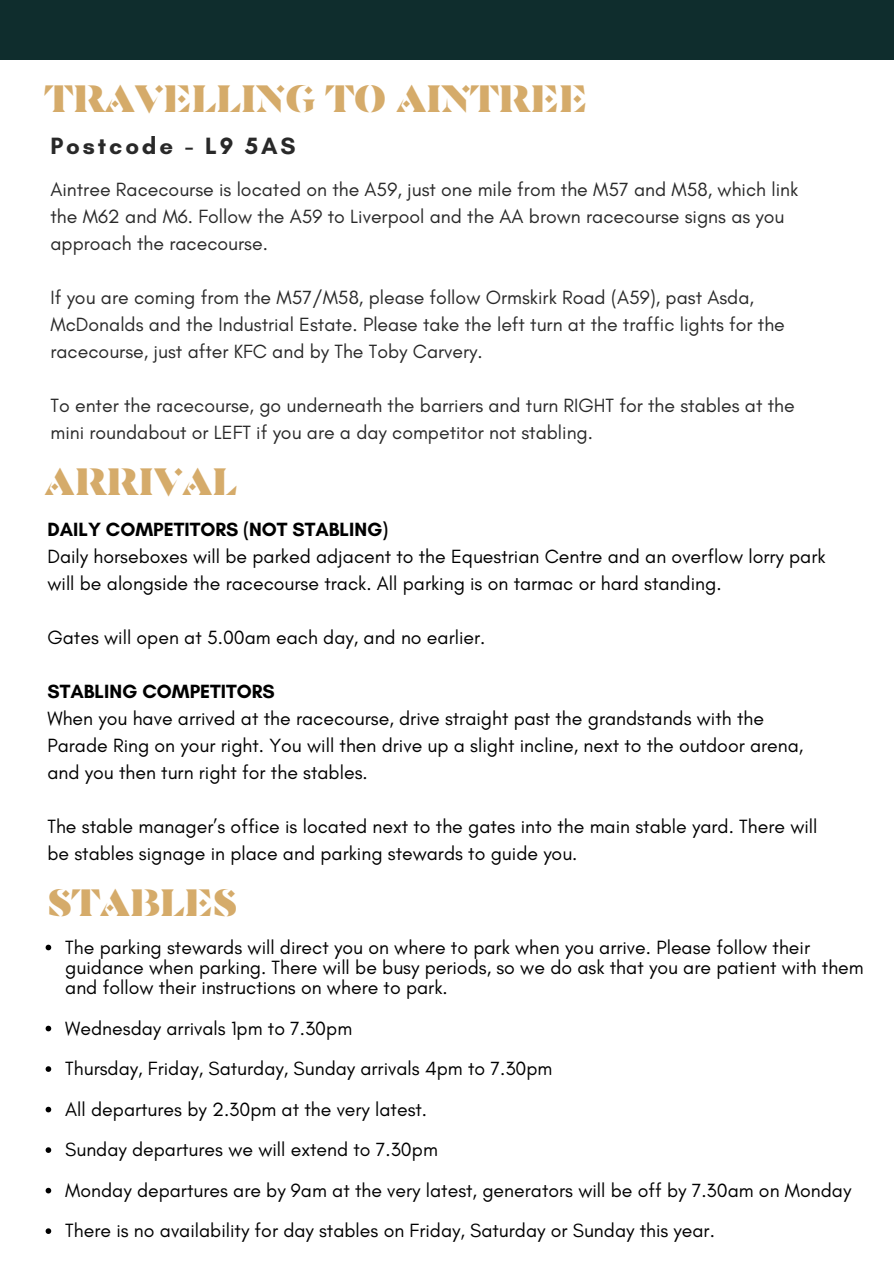
<style>
.page{position:relative;width:894px;height:1264px;background:#fff}
.page>*{position:absolute;margin:0;border:0;box-sizing:border-box;transform-origin:0 0}
.t1{font:39.75px "Jockey Club Display";color:#d5ab6a}
.t2{font:700 24px "Glacial Indifference";letter-spacing:.12em;color:#292929}
.t3{font:19.5px/27px "Glacial Indifference";color:#000}
.t4{font:19.5px/27px "Glacial Indifference";color:#292929}
.t5{font:700 19.5px "Glacial Indifference";color:#000}
</style>
<div class="page">
<div style="left:0;top:0;width:893px;height:60px;background:#0f2d2d"></div>
<svg style="left:46px;top:944px;width:5px;height:6px"></svg>
<svg style="left:46px;top:1025px;width:5px;height:6px"></svg>
<svg style="left:46px;top:1066px;width:5px;height:5px"></svg>
<svg style="left:46px;top:1106px;width:5px;height:6px"></svg>
<svg style="left:46px;top:1147px;width:5px;height:5px"></svg>
<svg style="left:46px;top:1187px;width:5px;height:6px"></svg>
<svg style="left:46px;top:1228px;width:5px;height:5px"></svg>
<p class="t1" style="left:45px;top:72px;width:543px">TRAVELLING TO AINTREE</p>
<p class="t2" style="left:50px;top:132px;width:246px">Postcode - L9 5AS</p>
<p class="t4" style="left:50px;top:175px;width:749px">Aintree Racecourse is located on the A59, just one mile from the M57 and M58, which link the M62 and M6. Follow the A59 to Liverpool and the AA brown racecourse signs as you approach the racecourse.</p>
<h1 class="t4" style="left:50px;top:283px;width:735px">If you are coming from the M57/M58, please follow Ormskirk Road (A59), past Asda,<br>McDonalds and the Industrial Estate. Please take the left turn at the traffic lights for the racecourse, just after KFC and by The Toby Carvery.</h1>
<h2 class="t4" style="left:50px;top:391px;width:745px">To enter the racecourse, go underneath the barriers and turn RIGHT for the stables at the mini roundabout or LEFT if you are a day competitor not stabling.</h2>
<p class="t1" style="left:45px;top:454px;width:193px">ARRIVAL</p>
<h1 class="t5" style="left:47px;top:517px;width:342px">DAILY COMPETITORS (NOT STABLING)</h1>
<p class="t3" style="left:47px;top:542px;width:779px">Daily horseboxes will be parked adjacent to the Equestrian Centre and an overflow lorry park will be alongside the racecourse track. All parking is on tarmac or hard standing.</p>
<p class="t3" style="left:47px;top:623px;width:439px">Gates will open at 5.00am each day, and no earlier.</p>
<p class="t5" style="left:47px;top:679px;width:229px">STABLING COMPETITORS</p>
<p class="t3" style="left:47px;top:704px;width:757px">When you have arrived at the racecourse, drive straight past the grandstands with the<br>Parade Ring on your right. You will then drive up a slight incline, next to the outdoor arena, and you then turn right for the stables.</p>
<p class="t3" style="left:47px;top:812px;width:771px">The stable manager’s office is located next to the gates into the main stable yard. There will be stables signage in place and parking stewards to guide you.</p>
<p class="t1" style="left:47px;top:874px;width:191px">STABLES</p>
<h1 class="t3" style="left:65px;top:936px;width:799px;line-height:20.2px">The parking stewards will direct you on where to park when you arrive. Please follow their guidance when parking. There will be busy periods, so we do ask that you are patient with them and follow their instructions on where to park.</h1>
<p class="t3" style="left:65px;top:1014px;width:288px">Wednesday arrivals 1pm to 7.30pm</p>
<p class="t3" style="left:65px;top:1054px;width:488px">Thursday, Friday, Saturday, Sunday arrivals 4pm to 7.30pm</p>
<p class="t3" style="left:65px;top:1095px;width:363px">All departures by 2.30pm at the very latest.</p>
<p class="t3" style="left:65px;top:1135px;width:374px">Sunday departures we will extend to 7.30pm</p>
<p class="t3" style="left:65px;top:1176px;width:787px">Monday departures are by 9am at the very latest, generators will be off by 7.30am on Monday</p>
<p class="t3" style="left:65px;top:1216px;width:651px">There is no availability for day stables on Friday, Saturday or Sunday this year.</p>
</div>
